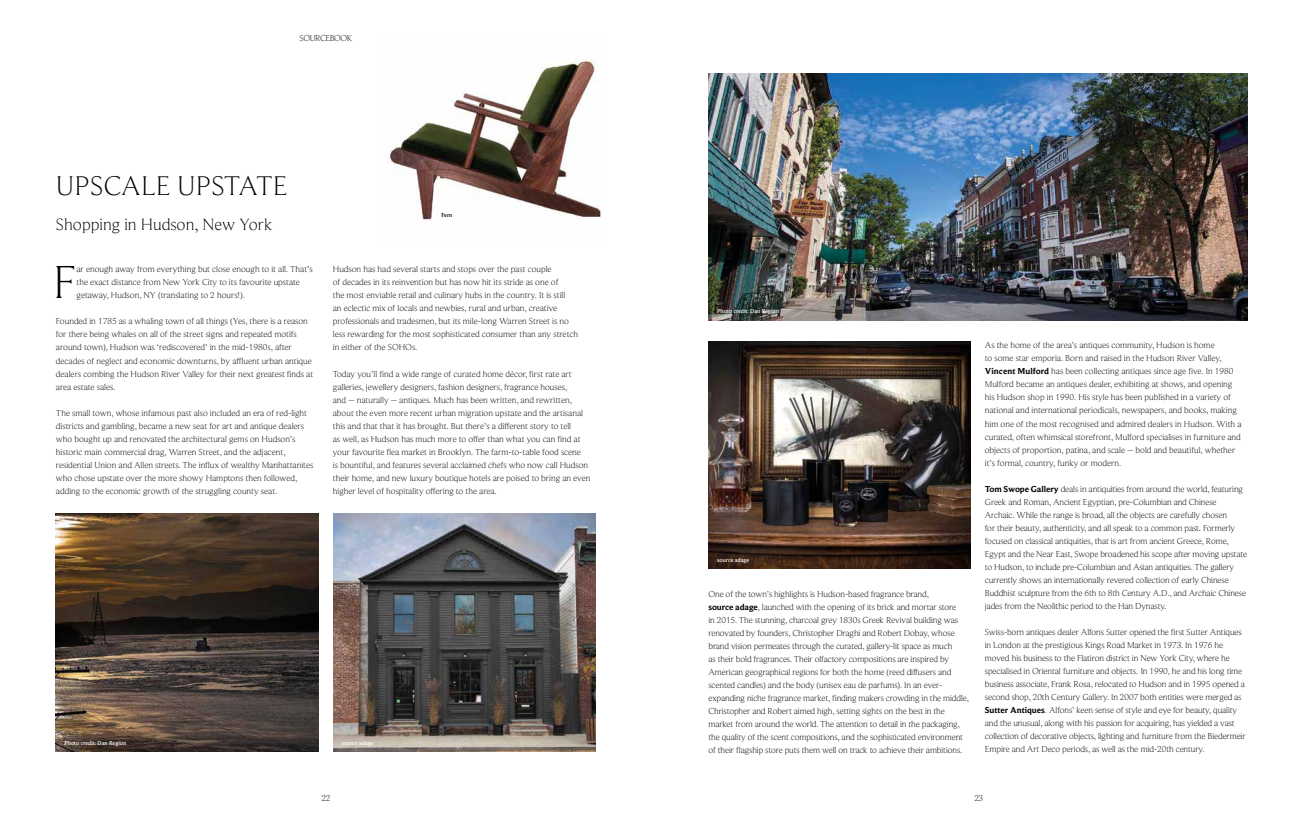
<style>
.page{position:relative;width:1304px;height:837px;background:#fff}
.page>*{position:absolute;margin:0;border:0;box-sizing:border-box;transform-origin:0 0}
.t1{font:300 48px "Beaufort Pro";color:#000}
.t2{font:300 28px "Beaufort Pro";color:#000}
.t3{font:300 17px "Beaufort Pro";color:#000}
.t4{font:300 9px/13px "Beaufort Pro";letter-spacing:-.01em;color:#000}
.t5{font:300 9px "Beaufort Pro";letter-spacing:-.05em;color:#000}
.t6{font:500 6px "Beaufort Pro";color:#fff}
.t7{font:500 6px "Beaufort Pro";color:#000}
.s1{font-weight:700}
</style>
<div class="page">
<img style="left:709px;top:342px;width:262px;height:226px">
<img style="left:56px;top:513px;width:263px;height:238px">
<img style="left:709px;top:74px;width:538px;height:246px">
<img style="left:333px;top:513px;width:262px;height:238px">
<img style="left:389px;top:59px;width:212px;height:162px">
<p class="t5" style="left:300px;top:33px;width:54px">SOURCEBOOK</p>
<h2 class="t2" style="left:56px;top:169px;width:233px">UPSCALE UPSTATE</h2>
<h3 class="t3" style="left:56px;top:214px;width:218px">Shopping in Hudson, New York</h3>
<p class="t7" style="left:441px;top:211px;width:12px">Fern</p>
<h1 class="t1" style="left:53px;top:255px;width:25px">F</h1>
<p class="t4" style="left:76px;top:263px;width:238px">ar enough away from everything but close enough to it all. That’s the exact distance from New York City to its favourite upstate getaway, Hudson, NY (translating to 2 hours!).</p>
<p class="t4" style="left:56px;top:315px;width:259px">Founded in 1785 as a whaling town of all things (Yes, there is a reason for there being whales on all of the street signs and repeated motifs around town), Hudson was ‘rediscovered’ in the mid-1980s, after decades of neglect and economic downturns, by affluent urban antique dealers combing the Hudson River Valley for their next greatest finds at area estate sales.</p>
<p class="t4" style="left:56px;top:406px;width:259px">The small town, whose infamous past also included an era of red-light districts and gambling, became a new seat for art and antique dealers who bought up and renovated the architectural gems on Hudson’s historic main commercial drag, Warren Street, and the adjacent, residential Union and Allen streets. The influx of wealthy Manhattanites who chose upstate over the more showy Hamptons then followed, adding to the economic growth of the struggling county seat.</p>
<p class="t4" style="left:333px;top:263px;width:247px">Hudson has had several starts and stops over the past couple<br>of decades in its reinvention but has now hit its stride as one of<br>the most enviable retail and culinary hubs in the country. It is still<br>an eclectic mix of locals and newbies, rural and urban, creative professionals and tradesmen, but its mile-long Warren Street is no less rewarding for the most sophisticated consumer than any stretch in either of the SOHOs.</p>
<p class="t4" style="left:333px;top:367px;width:259px">Today you’ll find a wide range of curated home décor, first rate art galleries, jewellery designers, fashion designers, fragrance houses,<br>and – naturally – antiques. Much has been written, and rewritten, about the even more recent urban migration upstate and the artisanal this and that that it has brought. But there’s a different story to tell<br>as well, as Hudson has much more to offer than what you can find at your favourite flea market in Brooklyn. The farm-to-table food scene<br>is bountiful, and features several acclaimed chefs who now call Hudson their home, and new luxury boutique hotels are poised to bring an even higher level of hospitality offering to the area.</p>
<p class="t6" style="left:64px;top:739px;width:63px">Photo credit: Dan Region</p>
<p class="t6" style="left:341px;top:739px;width:34px">source adage</p>
<p class="t6" style="left:717px;top:308px;width:63px">Photo credit: Dan Region</p>
<p class="t6" style="left:717px;top:556px;width:34px">source adage</p>
<p class="t4" style="left:708px;top:587px;width:262px">One of the town’s highlights is Hudson-based fragrance brand,<br><span class="s1">source adage</span>, launched with the opening of its brick and mortar store<br>in 2015. The stunning, charcoal grey 1830s Greek Revival building was renovated by founders, Christopher Draghi and Robert Dobay, whose brand vision permeates through the curated, gallery-lit space as much<br>as their bold fragrances. Their olfactory compositions are inspired by American geographical regions for both the home (reed diffusers and scented candles) and the body (unisex eau de parfums). In an ever&shy;expanding niche fragrance market, finding makers crowding in the middle, Christopher and Robert aimed high, setting sights on the best in the market from around the world. The attention to detail in the packaging, the quality of the scent compositions, and the sophisticated environment of their flagship store puts them well on track to achieve their ambitions.</p>
<p class="t4" style="left:985px;top:339px;width:258px">As the home of the area’s antiques community, Hudson is home<br>to some star emporia. Born and raised in the Hudson River Valley, <span class="s1">Vincent Mulford</span> has been collecting antiques since age five. In 1980<br>Mulford became an antiques dealer, exhibiting at shows, and opening his Hudson shop in 1990. His style has been published in a variety of national and international periodicals, newspapers, and books, making him one of the most recognised and admired dealers in Hudson. With a curated, often whimsical storefront, Mulford specialises in furniture and objects of proportion, patina, and scale – bold and beautiful, whether it’s formal, country, funky or modern.</p>
<p class="t4" style="left:985px;top:482px;width:264px"><span class="s1">Tom Swope Gallery</span> deals in antiquities from around the world, featuring Greek and Roman, Ancient Egyptian, pre-Columbian and Chinese Archaic. While the range is broad, all the objects are carefully chosen<br>for their beauty, authenticity, and all speak to a common past. Formerly focused on classical antiquities, that is art from ancient Greece, Rome, Egypt and the Near East, Swope broadened his scope after moving upstate to Hudson, to include pre-Columbian and Asian antiquities. The gallery currently shows an internationally revered collection of early Chinese Buddhist sculpture from the 6th to 8th Century A.D., and Archaic Chinese jades from the Neolithic period to the Han Dynasty.</p>
<p class="t4" style="left:985px;top:625px;width:262px">Swiss-born antiques dealer Alfons Sutter opened the first Sutter Antiques in London at the prestigious Kings Road Market in 1973. In 1976 he moved his business to the Flatiron district in New York City, where he specialised in Oriental furniture and objects. In 1990, he and his long time business associate, Frank Rosa, relocated to Hudson and in 1995 opened a second shop, 20th Century Gallery. In 2007 both entities were merged as <span class="s1">Sutter Antiques</span>. Alfons’ keen sense of style and eye for beauty, quality and the unusual, along with his passion for acquiring, has yielded a vast collection of decorative objects, lighting and furniture from the Biedermeir Empire and Art Deco periods, as well as the mid-20th century.</p>
<p class="t4" style="left:322px;top:791px;width:10px">22</p>
<p class="t4" style="left:974px;top:791px;width:10px">23</p>
</div>
